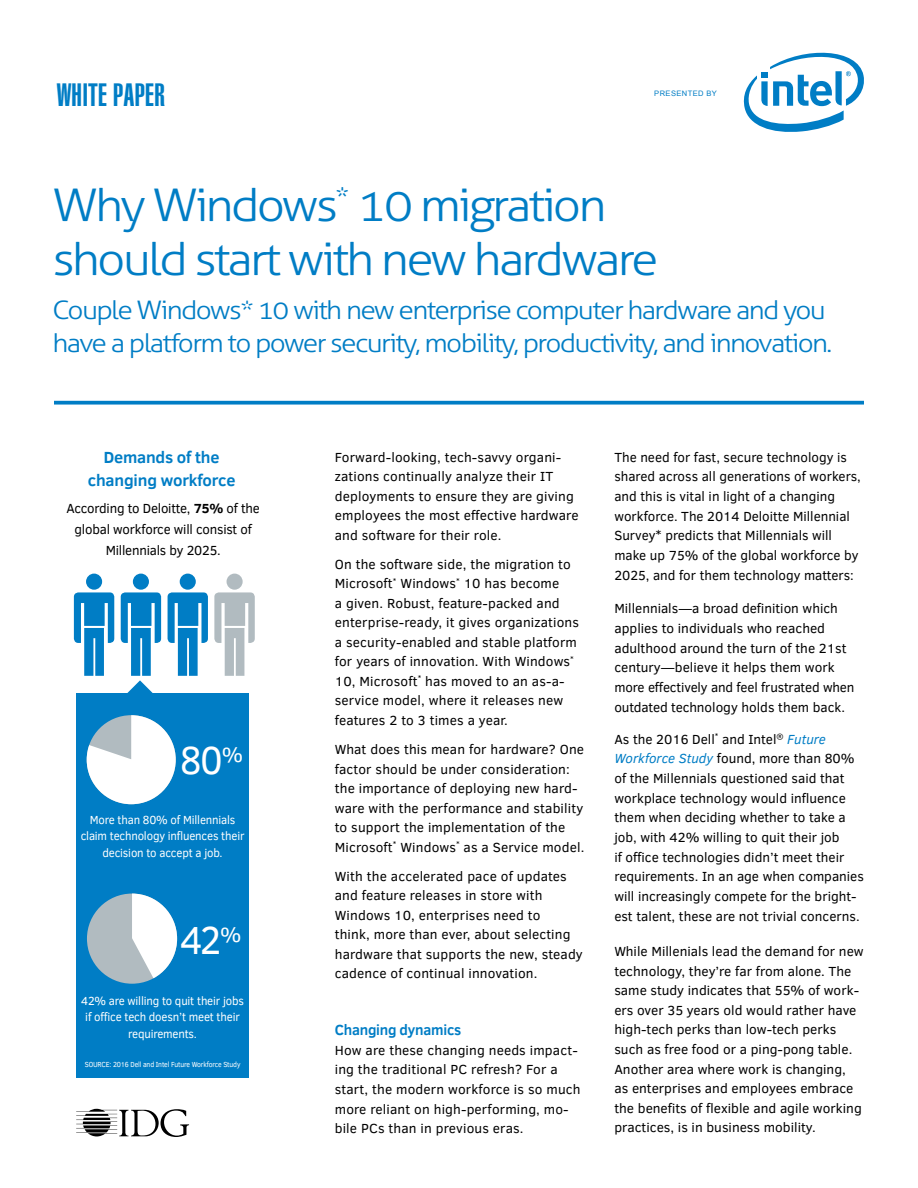
<style>
.page{position:relative;width:918px;height:1188px;background:#fff}
.page>*{position:absolute;margin:0;border:0;box-sizing:border-box;transform-origin:0 0}
.t1{font:300 45px/54px "Aller";letter-spacing:-.06em;color:#007dc5;scale:1.1 1}
.t2{font:40.2px "Clear Sans";color:#fff;scale:.92 1}
.t3{font:900 extra-condensed 31.5px "Swiss 911 BT";letter-spacing:.02em;color:#007dc5}
.t4{font:300 25.5px/33px "Aller";letter-spacing:-.06em;color:#007dc5;scale:1.1 1}
.t5{font:700 16.5px/22.5px "Clear Sans";letter-spacing:-.01em;color:#007dc5;text-align:center}
.t6{font:700 15px "Clear Sans";letter-spacing:-.015em;color:#007dc5;scale:.95 1}
.t7{font:13.5px/19.6px "Clear Sans";color:#000}
.t8{font:12px/16.5px "Clear Sans";letter-spacing:-.015em;color:#fff;text-align:center;scale:.95 1}
.t9{font:7.5px "Clear Sans";letter-spacing:-.02em;color:#fff;scale:.91 1}
.t10{font:7.5px "Arial";letter-spacing:.05em;color:#007dc5}
.s1{font-weight:700}
.s2{font-style:italic;color:#007dc5}
</style>
<div class="page">
<div style="left:76px;top:693px;width:173px;height:385px;background:#007dc5"></div>
<svg style="left:743px;top:52px;width:121px;height:80px"></svg>
<svg style="left:54px;top:401px;width:810px;height:4px;background:#1c8bcb"></svg>
<svg style="left:76px;top:1109px;width:113px;height:28px"></svg>
<div style="left:87px;top:894px;width:90px;height:90px;background:#b1bbc0;border-radius:50%"></div>
<svg style="left:132px;top:894px;width:45px;height:90px"></svg>
<div style="left:86px;top:574px;width:16px;height:16px;background:#007dc5;border-radius:50%"></div>
<div style="left:133px;top:574px;width:16px;height:16px;background:#007dc5;border-radius:50%"></div>
<div style="left:180px;top:574px;width:16px;height:16px;background:#007dc5;border-radius:50%"></div>
<svg style="left:74px;top:592px;width:134px;height:212px"></svg>
<div style="left:227px;top:574px;width:16px;height:16px;background:#b1bbc0;border-radius:50%"></div>
<svg style="left:214px;top:592px;width:41px;height:84px"></svg>
<h3 class="t3" style="left:57px;top:78px;width:109px">WHITE PAPER</h3>
<p class="t10" style="left:654px;top:89px;width:64px">PRESENTED BY</p>
<h1 class="t1" style="left:52px;top:178px;width:553px">Why Windows<sup>*</sup> 10 migration should start with new hardware</h1>
<h3 class="t4" style="left:52px;top:294px;width:710px">Couple Windows* 10 with new enterprise computer hardware and you have a platform to power security, mobility, productivity, and innovation.</h3>
<p class="t5" style="left:88px;top:446px;width:149px">Demands of the changing workforce</p>
<p class="t7" style="left:67px;top:498px;width:195px;line-height:21px;text-align:center">According to Deloitte, <span class="s1">75%</span> of the global workforce will consist of<br>Millennials by 2025.</p>
<h2 class="t2" style="left:180px;top:733px;width:70px">80<sup>%</sup></h2>
<p class="t8" style="left:81px;top:811px;width:174px">More than 80% of Millennials claim technology influences their decision to accept a job.</p>
<h2 class="t2" style="left:180px;top:913px;width:68px">42<sup>%</sup></h2>
<p class="t8" style="left:81px;top:992px;width:173px">42% are willing to quit their jobs if office tech doesn’t meet their requirements.</p>
<p class="t9" style="left:85px;top:1060px;width:173px">SOURCE: 2016 Dell and Intel Future Workforce Study</p>
<p class="t7" style="left:335px;top:447px;width:245px">Forward-looking, tech-savvy organi&shy;zations continually analyze their IT deployments to ensure they are giving employees the most effective hardware and software for their role.</p>
<p class="t7" style="left:335px;top:554px;width:246px">On the software side, the migration to Microsoft<sup>*</sup> Windows<sup>*</sup> 10 has become<br>a given. Robust, feature-packed and enterprise-ready, it gives organizations a security-enabled and stable platform for years of innovation. With Windows<sup>* </sup>10, Microsoft<sup>*</sup> has moved to an as-a&shy;service model, where it releases new features 2 to 3 times a year.</p>
<p class="t7" style="left:335px;top:740px;width:251px">What does this mean for hardware? One factor should be under consideration: the importance of deploying new hard&shy;ware with the performance and stability to support the implementation of the Microsoft<sup>*</sup> Windows<sup>*</sup> as a Service model.</p>
<p class="t7" style="left:335px;top:866px;width:250px">With the accelerated pace of updates and feature releases in store with Windows 10, enterprises need to<br>think, more than ever, about selecting hardware that supports the new, steady cadence of continual innovation.</p>
<p class="t6" style="left:335px;top:1019px;width:135px">Changing dynamics</p>
<p class="t7" style="left:335px;top:1040px;width:247px">How are these changing needs impact&shy;ing the traditional PC refresh? For a start, the modern workforce is so much more reliant on high-performing, mo&shy;bile PCs than in previous eras.</p>
<p class="t7" style="left:614px;top:447px;width:248px">The need for fast, secure technology is shared across all generations of workers, and this is vital in light of a changing workforce. The 2014 Deloitte Millennial Survey* predicts that Millennials will make up 75% of the global workforce by 2025, and for them technology matters:</p>
<p class="t7" style="left:614px;top:599px;width:242px">Millennials—a broad definition which applies to individuals who reached adulthood around the turn of the 21st century—believe it helps them work more effectively and feel frustrated when outdated technology holds them back.</p>
<p class="t7" style="left:614px;top:729px;width:251px">As the 2016 Dell<sup>*</sup> and Intel<sup>®</sup> <span class="s2">Future Workforce Study</span> found, more than 80% of the Millennials questioned said that workplace technology would influence them when deciding whether to take a job, with 42% willing to quit their job<br>if office technologies didn’t meet their requirements. In an age when companies will increasingly compete for the bright&shy;est talent, these are not trivial concerns.</p>
<p class="t7" style="left:614px;top:941px;width:251px">While Millenials lead the demand for new technology, they’re far from alone. The same study indicates that 55% of work&shy;ers over 35 years old would rather have high-tech perks than low-tech perks such as free food or a ping-pong table.<br>Another area where work is changing,<br>as enterprises and employees embrace the benefits of flexible and agile working practices, is in business mobility.</p>
</div>
